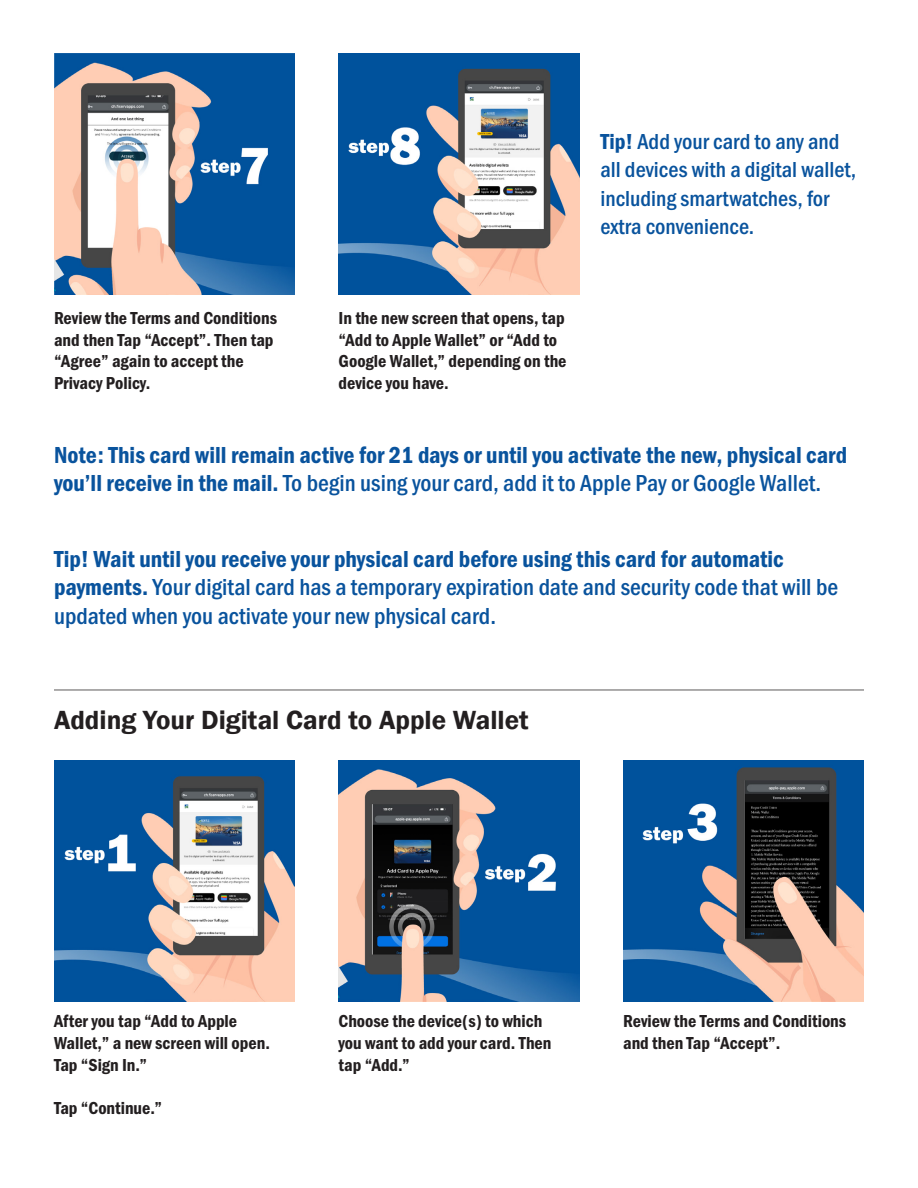
<style>
.page{position:relative;width:918px;height:1188px;background:#fff}
.page>*{position:absolute;margin:0;border:0;box-sizing:border-box;transform-origin:0 0}
.t1{font:600 27px "Franklin Gothic";color:#231f20}
.t2{font:500 24px/28.5px "Franklin Gothic URW Cond";color:#09539d}
.t3{font:24px "Franklin Gothic URW Con Dem";color:#09539d}
.t4{font:500 22.5px "Franklin Gothic URW Cond";color:#09539d}
.t5{font:18px/21.6px "Franklin Gothic URW Con Dem";color:#231f20}
.s1{font-family:"Franklin Gothic URW Con Dem";font-weight:400}
</style>
<div class="page">
<img style="left:54px;top:54px;width:241px;height:241px">
<img style="left:339px;top:54px;width:240px;height:241px">
<hr style="left:54px;top:689px;width:810px;height:2px;background:#231f20">
<img style="left:54px;top:760px;width:241px;height:241px">
<img style="left:339px;top:760px;width:240px;height:241px">
<img style="left:623px;top:760px;width:241px;height:241px">
<p class="t5" style="left:54px;top:307px;width:225px">Review the Terms and Conditions and then Tap “Accept”. Then tap “Agree” again to accept the<br>Privacy Policy.</p>
<p class="t5" style="left:339px;top:307px;width:230px">In the new screen that opens, tap “Add to Apple Wallet” or “Add to<br>Google Wallet,” depending on the device you have.</p>
<p class="t4" style="left:600px;top:125px;width:241px"><span class="s1">Tip!</span> Add your card to any and</p>
<p class="t4" style="left:600px;top:153px;width:257px">all devices with a digital wallet,</p>
<p class="t4" style="left:600px;top:182px;width:230px">including smartwatches, for</p>
<p class="t4" style="left:600px;top:210px;width:155px">extra convenience.</p>
<p class="t3" style="left:54px;top:439px;width:795px">Note: This card will remain active for 21 days or until you activate the new, physical card</p>
<p class="t2" style="left:54px;top:468px;width:769px"><span class="s1">you’ll receive in the mail.</span> To begin using your card, add it to Apple Pay or Google Wallet.</p>
<p class="t2" style="left:54px;top:543px;width:786px"><span class="s1">Tip! Wait until you receive your physical card before using this card for automatic payments.</span> Your digital card has a temporary expiration date and security code that will be updated when you activate your new physical card.</p>
<p class="t1" style="left:54px;top:704px;width:476px">Adding Your Digital Card to Apple Wallet</p>
<p class="t5" style="left:54px;top:1010px;width:217px">After you tap “Add to Apple<br>Wallet,” a new screen will open.</p>
<p class="t5" style="left:54px;top:1053px;width:95px">Tap “Sign In.”</p>
<p class="t5" style="left:54px;top:1096px;width:110px">Tap “Continue.”</p>
<p class="t5" style="left:339px;top:1010px;width:205px">Choose the device(s) to which</p>
<p class="t5" style="left:339px;top:1031px;width:214px">you want to add your card. Then</p>
<p class="t5" style="left:339px;top:1053px;width:73px">tap “Add.”</p>
<p class="t5" style="left:623px;top:1010px;width:225px">Review the Terms and Conditions and then Tap “Accept”.</p>
</div>
